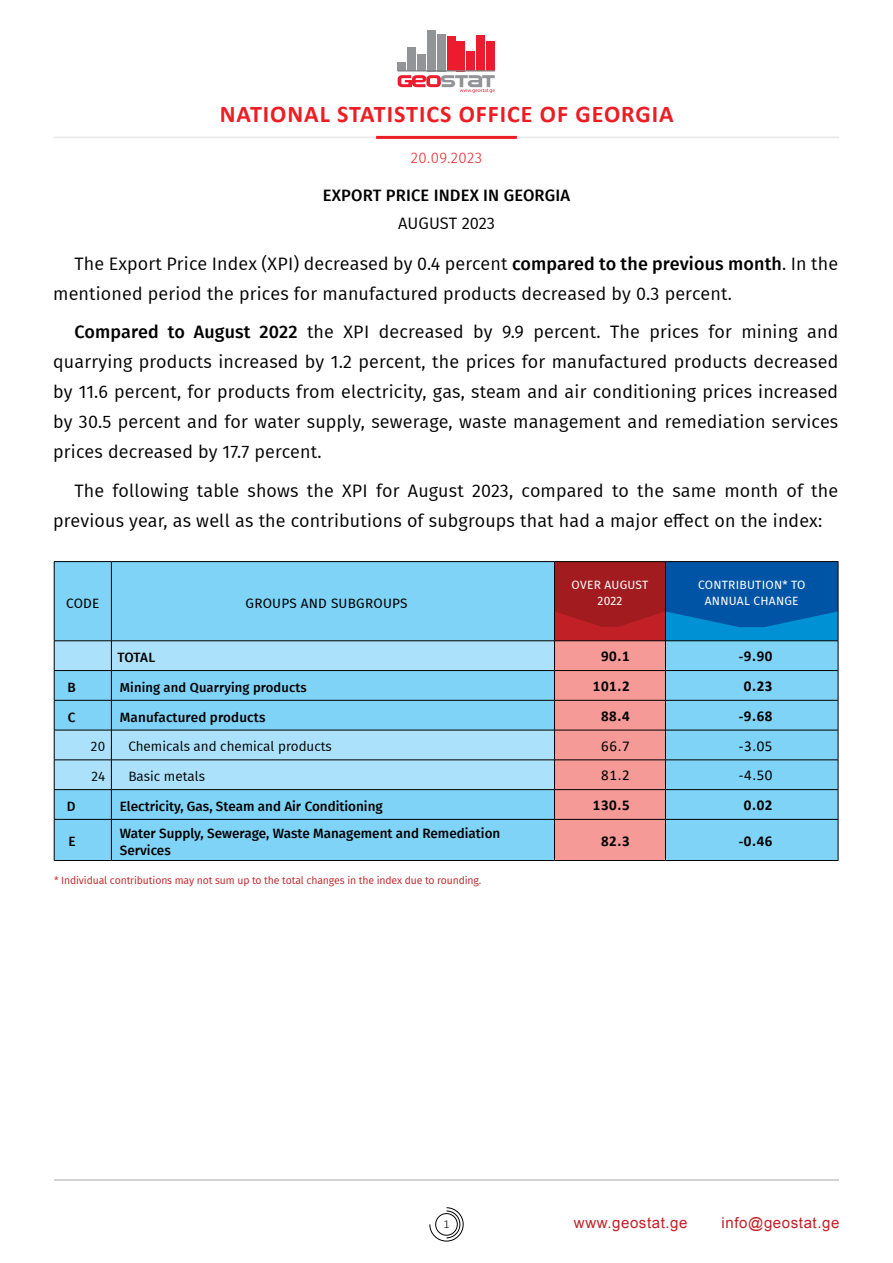
<style>
.page{position:relative;width:893px;height:1263px;background:#fff}
.page>*{position:absolute;margin:0;border:0;box-sizing:border-box;transform-origin:0 0}
.t1{font:700 24px "Calibri";letter-spacing:.04em;color:#ed1d24}
.t2{font:18px/30px "Fira GO";letter-spacing:.01em;color:#000}
.t3{font:500 16.5px "Fira GO";letter-spacing:.01em;color:#000}
.t4{font:16.5px "Fira GO";color:#000}
.t5{font:700 15px "Calibri";letter-spacing:.04em;color:#000}
.t6{font:15px "BPG Ingiri Arial";letter-spacing:.04em;color:#c12026}
.t7{font:15px "Calibri";letter-spacing:.04em;color:#000}
.t8{font:300 15px "Fira GO";letter-spacing:.035em;color:#ed1d24}
.t9{font:500 13.5px/16.5px "Fira GO";color:#000}
.t10{font:13.5px "Fira GO";color:#000}
.t11{font:13.5px "Fira GO";letter-spacing:.02em;color:#000}
.t12{font:500 13.05px "Fira GO";letter-spacing:.01em;color:#000}
.t13{font:12px/16.5px "Fira GO";letter-spacing:.02em;color:#fff;text-align:center}
.t14{font:300 12px "Calibri";color:#000}
.t15{font:10.5px "Fira GO";letter-spacing:-.01em;color:#c12026}
.s1{font-weight:500}
</style>
<div class="page">
<svg style="left:429px;top:1207px;width:35px;height:34px"></svg>
<hr style="left:54px;top:1179px;width:785px;height:1px;background:#a7a9ac">
<hr style="left:54px;top:137px;width:785px;height:1px;background:#e6e7e8">
<hr style="left:376px;top:136px;width:141px;height:3px;background:#ed1d24">
<div style="left:398px;top:62px;width:8px;height:9px;background:#929497"></div>
<div style="left:407px;top:47px;width:9px;height:24px;background:#929497"></div>
<div style="left:417px;top:55px;width:9px;height:16px;background:#929497"></div>
<div style="left:427px;top:30px;width:9px;height:41px;background:#929497"></div>
<div style="left:437px;top:34px;width:9px;height:37px;background:#929497"></div>
<div style="left:447px;top:36px;width:8px;height:35px;background:#ec1b2e"></div>
<div style="left:457px;top:41px;width:8px;height:30px;background:#ec1b2e"></div>
<div style="left:466px;top:51px;width:9px;height:20px;background:#ec1b2e"></div>
<div style="left:476px;top:36px;width:9px;height:35px;background:#ec1b2e"></div>
<div style="left:486px;top:42px;width:9px;height:29px;background:#ec1b2e"></div>
<hr style="left:398px;top:70px;width:97px;height:2px;background:#808184">
<svg style="left:398px;top:75px;width:97px;height:18px"></svg>
<svg style="left:555px;top:562px;width:283px;height:298px;background:#669dc6"></svg>
<div style="left:55px;top:562px;width:499px;height:78px;background:#7ed3f7"></div>
<hr style="left:554px;top:562px;width:1px;height:79px;background:#000">
<hr style="left:665px;top:562px;width:1px;height:79px;background:#000">
<hr style="left:111px;top:562px;width:1px;height:79px;background:#000">
<hr style="left:54px;top:561px;width:57px;height:1px;background:#000">
<hr style="left:54px;top:562px;width:1px;height:79px;background:#000">
<hr style="left:111px;top:561px;width:443px;height:1px;background:#000">
<hr style="left:554px;top:561px;width:111px;height:1px;background:#000">
<hr style="left:665px;top:561px;width:173px;height:1px;background:#000">
<hr style="left:838px;top:562px;width:1px;height:79px;background:#000">
<hr style="left:54px;top:640px;width:57px;height:1px;background:#000">
<hr style="left:111px;top:640px;width:443px;height:1px;background:#000">
<hr style="left:554px;top:640px;width:111px;height:1px;background:#000">
<hr style="left:665px;top:640px;width:173px;height:1px;background:#000">
<hr style="left:665px;top:670px;width:173px;height:1px;background:#000">
<svg style="left:838px;top:641px;width:1px;height:59px"></svg>
<hr style="left:665px;top:700px;width:173px;height:1px;background:#000">
<hr style="left:838px;top:700px;width:1px;height:30px;background:#000">
<hr style="left:665px;top:730px;width:173px;height:1px;background:#000">
<hr style="left:838px;top:730px;width:1px;height:30px;background:#000">
<hr style="left:665px;top:760px;width:173px;height:1px;background:#000">
<svg style="left:54px;top:641px;width:612px;height:219px;background:#9ec7df"></svg>
<hr style="left:111px;top:789px;width:443px;height:1px;background:#000">
<hr style="left:554px;top:789px;width:111px;height:1px;background:#000">
<hr style="left:665px;top:789px;width:173px;height:1px;background:#000">
<svg style="left:838px;top:760px;width:1px;height:59px"></svg>
<hr style="left:54px;top:819px;width:57px;height:1px;background:#000">
<hr style="left:54px;top:819px;width:1px;height:41px;background:#000">
<hr style="left:111px;top:819px;width:443px;height:1px;background:#000">
<hr style="left:554px;top:819px;width:111px;height:1px;background:#000">
<hr style="left:665px;top:819px;width:173px;height:1px;background:#000">
<hr style="left:838px;top:819px;width:1px;height:41px;background:#000">
<hr style="left:54px;top:860px;width:57px;height:1px;background:#000">
<hr style="left:111px;top:860px;width:443px;height:1px;background:#000">
<hr style="left:554px;top:860px;width:111px;height:1px;background:#000">
<hr style="left:665px;top:860px;width:173px;height:1px;background:#000">
<h1 class="t1" style="left:220px;top:97px;width:455px">NATIONAL STATISTICS OFFICE OF GEORGIA</h1>
<p class="t8" style="left:411px;top:149px;width:73px">20.09.2023</p>
<p class="t3" style="left:323px;top:185px;width:249px">EXPORT PRICE INDEX IN GEORGIA</p>
<p class="t4" style="left:398px;top:213px;width:98px">AUGUST 2023</p>
<p class="t2" style="left:53px;top:248px;width:786px;text-indent:21px">The Export Price Index (XPI) decreased by 0.4 percent <span class="s1">compared to the previous month</span>. In the mentioned period the prices for manufactured products decreased by 0.3 percent.</p>
<p class="t2" style="left:53px;top:317px;width:786px;text-align:justify;text-indent:21px"><span class="s1">Compared to August 2022</span> the XPI decreased by 9.9 percent. The prices for mining and quarrying products increased by 1.2 percent, the prices for manufactured products decreased by 11.6 percent, for products from electricity, gas, steam and air conditioning prices increased by 30.5 percent and for water supply, sewerage, waste management and remediation services prices decreased by 17.7 percent.</p>
<p class="t2" style="left:53px;top:475px;width:786px;text-indent:21px">The following table shows the XPI for August 2023, compared to the same month of the previous year, as well as the contributions of subgroups that had a major effect on the index:</p>
<p class="t11" style="left:66px;top:595px;width:35px">CODE</p>
<p class="t11" style="left:246px;top:595px;width:163px">GROUPS AND SUBGROUPS</p>
<p class="t13" style="left:572px;top:576px;width:78px">OVER AUGUST<br>2022</p>
<p class="t13" style="left:698px;top:576px;width:109px">CONTRIBUTION* TO<br>ANNUAL CHANGE</p>
<p class="t9" style="left:117px;top:649px;width:39px">TOTAL</p>
<p class="t5" style="left:601px;top:646px;width:30px">90.1</p>
<p class="t5" style="left:739px;top:646px;width:35px">-9.90</p>
<p class="t9" style="left:67px;top:679px;width:10px">B</p>
<p class="t12" style="left:120px;top:679px;width:188px">Mining and Quarrying products</p>
<p class="t5" style="left:593px;top:675px;width:38px">101.2</p>
<p class="t5" style="left:744px;top:675px;width:30px">0.23</p>
<p class="t9" style="left:68px;top:709px;width:9px">C</p>
<p class="t9" style="left:120px;top:709px;width:147px">Manufactured products</p>
<p class="t5" style="left:601px;top:705px;width:30px">88.4</p>
<p class="t5" style="left:739px;top:705px;width:35px">-9.68</p>
<p class="t10" style="left:91px;top:739px;width:16px">20</p>
<p class="t10" style="left:128px;top:739px;width:205px">Chemicals and chemical products</p>
<p class="t7" style="left:601px;top:735px;width:30px">66.7</p>
<p class="t7" style="left:739px;top:735px;width:35px">-3.05</p>
<p class="t10" style="left:91px;top:768px;width:15px">24</p>
<p class="t10" style="left:128px;top:768px;width:78px">Basic metals</p>
<p class="t7" style="left:601px;top:765px;width:30px">81.2</p>
<p class="t7" style="left:739px;top:765px;width:35px">-4.50</p>
<p class="t9" style="left:67px;top:798px;width:10px">D</p>
<p class="t9" style="left:120px;top:798px;width:264px">Electricity, Gas, Steam and Air Conditioning</p>
<p class="t5" style="left:593px;top:794px;width:38px">130.5</p>
<p class="t5" style="left:744px;top:794px;width:30px">0.02</p>
<p class="t9" style="left:68px;top:833px;width:9px">E</p>
<p class="t9" style="left:120px;top:825px;width:382px">Water Supply, Sewerage, Waste Management and Remediation<br>Services</p>
<p class="t5" style="left:601px;top:830px;width:30px">82.3</p>
<p class="t5" style="left:739px;top:830px;width:35px">-0.46</p>
<p class="t15" style="left:54px;top:874px;width:429px">* Individual contributions may not sum up to the total changes in the index due to rounding.</p>
<p class="t14" style="left:443px;top:1217px;width:8px">1</p>
<p class="t6" style="left:574px;top:1213px;width:115px">www.geostat.ge</p>
<p class="t6" style="left:722px;top:1213px;width:119px">info@geostat.ge</p>
</div>
